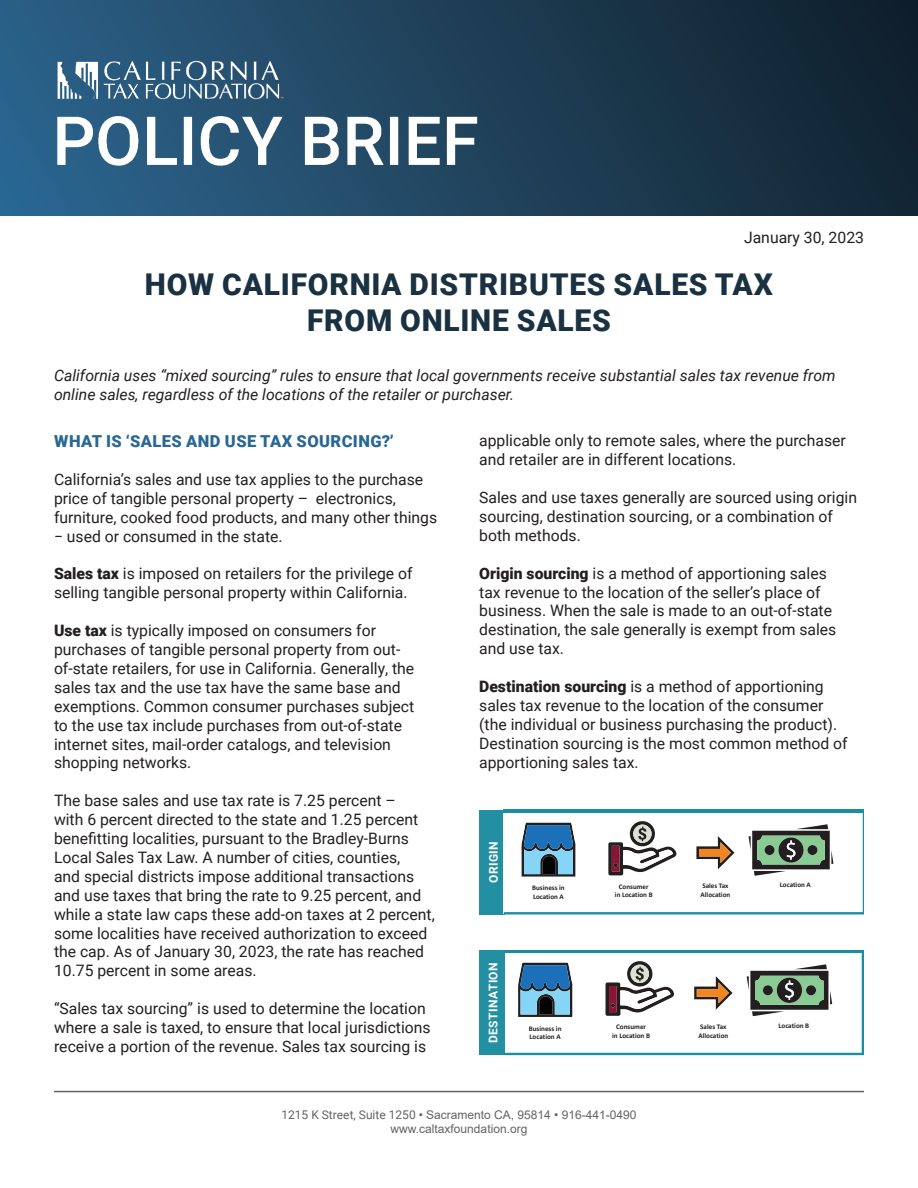
<style>
.page{position:relative;width:918px;height:1188px;background:#fff}
.page>*{position:absolute;margin:0;border:0;box-sizing:border-box;transform-origin:0 0}
.Heading{font:900 30px/36px "Roboto";letter-spacing:.025em;color:#1a3142;text-align:center}
.Heading-2{font:900 16.5px "Roboto";letter-spacing:.025em;color:#296794}
.t1{font:15.75px/18.9px "Roboto";color:#231f20}
.t2{font:italic 15.75px/18.9px "Roboto";color:#231f20}
.t3{font:12px "Arial";color:#636366}
.t4{font:700 12px "Roboto";letter-spacing:.035em;color:#fff}
.t5{font:700 7.2px/8.6px "Calibri";color:#231f20}
.t6{font:700 7.05px/8.6px "Calibri";color:#231f20}
.s1{font-weight:900}
.s2{font-family:"Roboto"}
</style>
<div class="page">
<hr style="left:54px;top:1091px;width:810px;height:1px;background:#636366">
<img style="left:0;top:0;width:918px;height:216px">
<div style="left:479px;top:810px;width:26px;height:104px;background:#238fa2"></div>
<svg style="left:504px;top:813px;width:360px;height:101px"></svg>
<hr style="left:504px;top:810px;width:360px;height:3px;background:#1a8ea0">
<div style="left:479px;top:950px;width:26px;height:105px;background:#238fa2"></div>
<svg style="left:505px;top:950px;width:359px;height:105px"></svg>
<p class="t1" style="left:744px;top:228px;width:121px">January 30, 2023</p>
<p class="Heading" style="left:145px;top:265px;width:629px">HOW CALIFORNIA DISTRIBUTES SALES TAX<br>FROM ONLINE SALES</p>
<p class="t2" style="left:54px;top:365px;width:783px">California uses “mixed sourcing” rules to ensure that local governments receive substantial sales tax revenue from online sales, regardless of the locations of the retailer or purchaser.</p>
<p class="Heading-2" style="left:54px;top:430px;width:341px">WHAT IS ‘SALES AND USE TAX SOURCING?’</p>
<p class="t1" style="left:54px;top:469px;width:385px">California’s sales and use tax applies to the purchase price of tangible personal property – electronics, furniture, cooked food products, and many other things − used or consumed in the state.</p>
<p class="t1" style="left:54px;top:564px;width:360px"><span class="s1">Sales tax</span> is imposed on retailers for the privilege of selling tangible personal property within California.</p>
<p class="t1" style="left:54px;top:620px;width:362px"><span class="s1">Use tax</span> is typically imposed on consumers for purchases of tangible personal property from out&shy;of-state retailers, for use in California. Generally, the sales tax and the use tax have the same base and exemptions. Common consumer purchases subject to the use tax include purchases from out-of-state internet sites, mail-order catalogs, and television shopping networks.</p>
<p class="t1" style="left:54px;top:791px;width:382px">The base sales and use tax rate is 7.25 percent –<br>with 6 percent directed to the state and 1.25 percent benefitting localities, pursuant to the Bradley-Burns Local Sales Tax Law. A number of cities, counties,<br>and special districts impose additional transactions and use taxes that bring the rate to 9.25 percent, and while a state law caps these add-on taxes at 2 percent, some localities have received authorization to exceed the cap. As of January 30, 2023, the rate has reached 10.75 percent in some areas.</p>
<p class="t1" style="left:54px;top:998px;width:378px">“Sales tax sourcing” is used to determine the location where a sale is taxed, to ensure that local jurisdictions receive a portion of the revenue. Sales tax sourcing is</p>
<p class="t1" style="left:479px;top:431px;width:368px">applicable only to remote sales, where the purchaser and retailer are in different locations.</p>
<p class="t1" style="left:479px;top:487px;width:379px">Sales and use taxes generally are sourced using origin sourcing, destination sourcing, or a combination of both methods.</p>
<p class="t1" style="left:479px;top:563px;width:359px"><span class="s1">Origin sourcing</span> is a method of apportioning sales tax revenue to the location of the seller’s place of business. When the sale is made to an out-of-state destination, the sale generally is exempt from sales and use tax.</p>
<p class="t1" style="left:479px;top:676px;width:370px"><span class="s1">Destination sourcing</span> is a method of apportioning sales tax revenue to the location of the consumer (the individual or business purchasing the product).<br>Destination sourcing is the most common method of apportioning sales tax.</p>
<p class="t4" style="left:485px;top:883px;width:43px;rotate:-90deg">ORIGIN</p>
<p class="t4" style="left:485px;top:1043px;width:82px;rotate:-90deg">DESTINATION</p>
<p class="t6" style="left:532px;top:883px;width:34px">Business in<br>Location A</p>
<p class="t6" style="left:701px;top:882px;width:31px">Sales Tax<br>Allocation</p>
<p class="t6" style="left:780px;top:881px;width:32px">Location A</p>
<p class="t6" style="left:615px;top:882px;width:39px;text-align:center">Consumer<br>in Location B</p>
<p class="t5" style="left:529px;top:1024px;width:34px">Business in<br>Location A</p>
<p class="t5" style="left:698px;top:1022px;width:31px">Sales Tax<br>Allocation</p>
<p class="t5" style="left:779px;top:1021px;width:32px">Location B</p>
<p class="t5" style="left:612px;top:1022px;width:39px;text-align:center">Consumer<br>in Location B</p>
<p class="t3" style="left:281px;top:1106px;width:357px"><span class="s2">1215 K Street, Suite 1250</span> • Sacramento CA, 95814 • 916-441-0490</p>
<p class="t3" style="left:391px;top:1121px;width:138px">www.caltaxfoundation.org</p>
</div>
